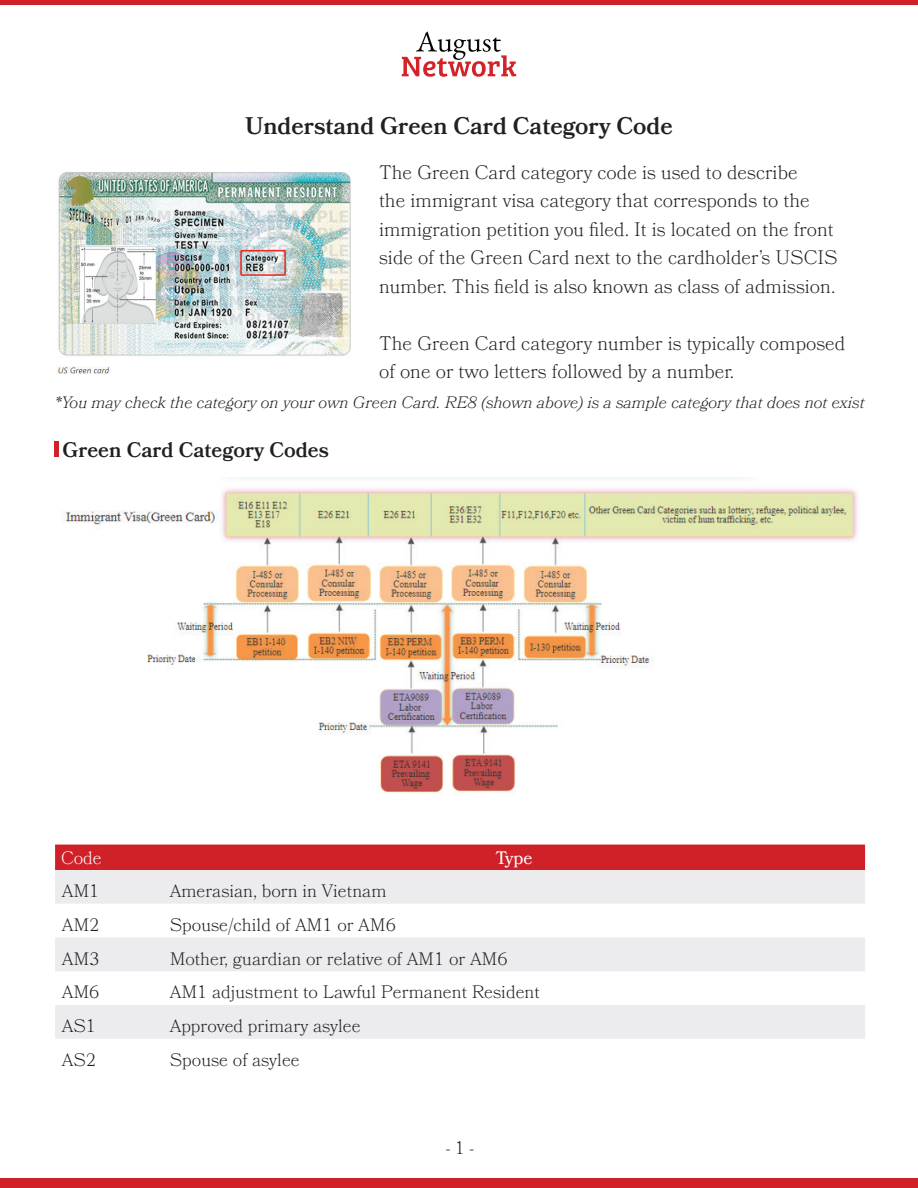
<style>
.page{position:relative;width:918px;height:1188px;background:#fff}
.page>*{position:absolute;margin:0;border:0;box-sizing:border-box;transform-origin:0 0}
.t1{font:600 24px "Bookmania";color:#231f20}
.t2{font:600 21px "Bookmania";color:#231f20}
.t3{font:300 19.5px/28.5px "Bookmania";color:#231f20}
.t4{font:300 18px "Bookmania";color:#231f20}
.t5{font:300 18px "Bookmania";color:#fff}
.t6{font:18px "Bookmania";color:#fff}
.t7{font:italic 300 16.5px "Bookmania";color:#231f20}
</style>
<div class="page">
<svg style="left:402px;top:31px;width:114px;height:46px"></svg>
<div style="left:0;top:0;width:918px;height:5px;background:#d02028"></div>
<div style="left:0;top:1179px;width:918px;height:9px;background:#d02028"></div>
<img style="left:57px;top:172px;width:294px;height:202px">
<hr style="left:54px;top:441px;width:4px;height:16px;background:#d02028">
<img style="left:62px;top:478px;width:796px;height:315px">
<svg style="left:55px;top:845px;width:810px;height:59px;background:#e0959a"></svg>
<div style="left:55px;top:938px;width:810px;height:33px;background:#ececee"></div>
<div style="left:55px;top:1005px;width:810px;height:34px;background:#ececee"></div>
<p class="t1" style="left:245px;top:111px;width:429px">Understand Green Card Category Code</p>
<p class="t3" style="left:379px;top:158px;width:460px">The Green Card category code is used to describe<br>the immigrant visa category that corresponds to the immigration petition you filed. It is located on the front side of the Green Card next to the cardholder’s USCIS number. This field is also known as class of admission.</p>
<p class="t3" style="left:379px;top:329px;width:468px">The Green Card category number is typically composed of one or two letters followed by a number.</p>
<p class="t7" style="left:55px;top:392px;width:811px">*You may check the category on your own Green Card. RE8 (shown above) is a sample category that does not exist</p>
<p class="t2" style="left:63px;top:437px;width:268px">Green Card Category Codes</p>
<p class="t5" style="left:61px;top:847px;width:42px">Code</p>
<p class="t6" style="left:496px;top:847px;width:39px">Type</p>
<p class="t4" style="left:62px;top:880px;width:39px">AM1</p>
<p class="t4" style="left:170px;top:880px;width:218px">Amerasian, born in Vietnam</p>
<p class="t4" style="left:62px;top:914px;width:39px">AM2</p>
<p class="t4" style="left:170px;top:914px;width:228px">Spouse/child of AM1 or AM6</p>
<p class="t4" style="left:62px;top:948px;width:39px">AM3</p>
<p class="t4" style="left:170px;top:948px;width:339px">Mother, guardian or relative of AM1 or AM6</p>
<p class="t4" style="left:62px;top:982px;width:39px">AM6</p>
<p class="t4" style="left:170px;top:982px;width:372px">AM1 adjustment to Lawful Permanent Resident</p>
<p class="t4" style="left:62px;top:1015px;width:36px">AS1</p>
<p class="t4" style="left:170px;top:1015px;width:193px">Approved primary asylee</p>
<p class="t4" style="left:62px;top:1049px;width:36px">AS2</p>
<p class="t4" style="left:170px;top:1049px;width:132px">Spouse of asylee</p>
<p class="t4" style="left:446px;top:1138px;width:29px">- 1 -</p>
</div>
